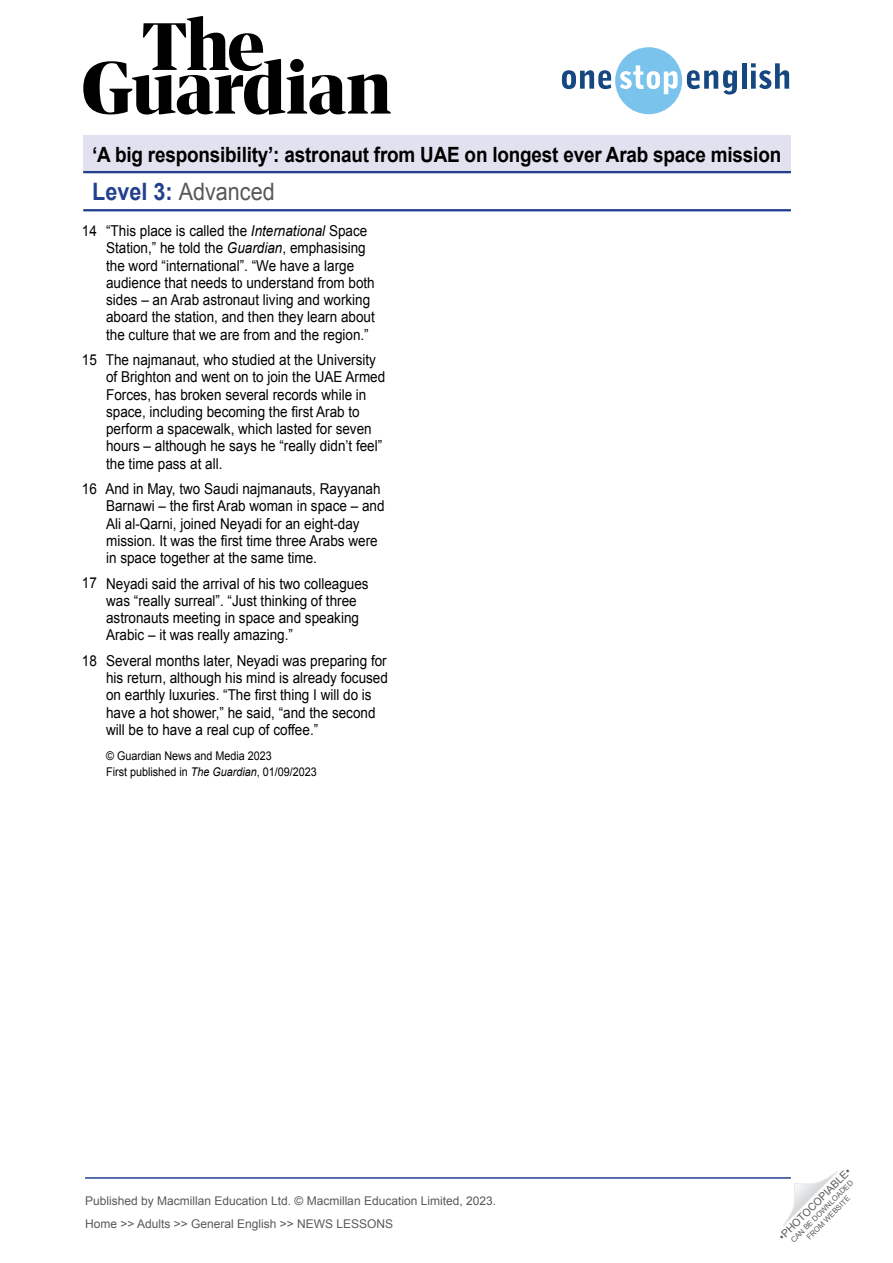
<style>
.page{position:relative;width:893px;height:1263px;background:#fff}
.page>*{position:absolute;margin:0;border:0;box-sizing:border-box;transform-origin:0 0}
.t1{font:24px "Arial";color:#58585a;scale:.9 1}
.t2{font:700 21px "Arial";letter-spacing:-.01em;color:#000;scale:.9 1}
.Article__Body_text{font:15px/17.2px "Arial";color:#000;scale:.9 1}
.t3{font:12px/23px "Arial";color:#58595b}
.Article__FT_copyrigh{font:12px "Arial";color:#000;scale:.9 1}
.t4{font:10.5px "Arial";color:#58595b}
.t5{font:7.5px/9px "Arial";color:#58595b;text-align:center}
.s1{font-weight:700;color:#23408f}
.s2{font-style:italic}
</style>
<div class="page">
<svg style="left:783px;top:1171px;width:55px;height:55px"></svg>
<svg style="left:83px;top:16px;width:308px;height:99px"></svg>
<svg style="left:562px;top:47px;width:175px;height:67px"></svg>
<hr style="left:742px;top:63px;width:4px;height:26px;background:#154780">
<svg style="left:751px;top:63px;width:38px;height:26px"></svg>
<hr style="left:85px;top:1177px;width:706px;height:2px;background:#23408f">
<div style="left:83px;top:136px;width:708px;height:37px;background:#e1e1ef"></div>
<hr style="left:83px;top:171px;width:708px;height:2px;background:#23408f">
<hr style="left:83px;top:209px;width:708px;height:2px;background:#23408f">
<h2 class="t2" style="left:92px;top:141px;width:767px">‘A big responsibility’: astronaut from UAE on longest ever Arab space mission</h2>
<h1 class="t1" style="left:92px;top:176px;width:204px"><span class="s1">Level 3:</span> Advanced</h1>
<p class="Article__Body_text" style="left:106px;top:222px;width:300px">“This place is called the <span class="s2">International</span> Space Station,” he told the <span class="s2">Guardian</span>, emphasising the word “international”. “We have a large audience that needs to understand from both sides – an Arab astronaut living and working aboard the station, and then they learn about the culture that we are from and the region.”</p>
<p class="Article__Body_text" style="left:106px;top:351px;width:312px">The najmanaut, who studied at the University of Brighton and went on to join the UAE Armed Forces, has broken several records while in space, including becoming the first Arab to perform a spacewalk, which lasted for seven hours – although he says he “really didn’t feel” the time pass at all.</p>
<p class="Article__Body_text" style="left:105px;top:480px;width:312px">And in May, two Saudi najmanauts, Rayyanah Barnawi – the first Arab woman in space – and Ali al-Qarni, joined Neyadi for an eight-day mission. It was the first time three Arabs were in space together at the same time.</p>
<p class="Article__Body_text" style="left:106px;top:575px;width:293px">Neyadi said the arrival of his two colleagues was “really surreal”. “Just thinking of three astronauts meeting in space and speaking Arabic – it was really amazing.”</p>
<p class="Article__Body_text" style="left:106px;top:652px;width:315px">Several months later, Neyadi was preparing for his return, although his mind is already focused on earthly luxuries. “The first thing I will do is have a hot shower,” he said, “and the second will be to have a real cup of coffee.”</p>
<p class="Article__FT_copyrigh" style="left:106px;top:748px;width:186px">© Guardian News and Media 2023</p>
<p class="Article__FT_copyrigh" style="left:106px;top:764px;width:236px">First published in <span class="s2">The Guardian</span>, 01/09/2023</p>
<p class="Article__Body_text" style="left:82px;top:222px;width:18px">14</p>
<p class="Article__Body_text" style="left:82px;top:351px;width:18px">15</p>
<p class="Article__Body_text" style="left:82px;top:480px;width:18px">16</p>
<p class="Article__Body_text" style="left:82px;top:575px;width:18px">17</p>
<p class="Article__Body_text" style="left:82px;top:652px;width:18px">18</p>
<p class="t3" style="left:85px;top:1189px;width:413px">Published by Macmillan Education Ltd. © Macmillan Education Limited, 2023.<br>Home &gt;&gt; Adults &gt;&gt; General English &gt;&gt; NEWS LESSONS</p>
<p class="t4" style="left:776px;top:1233px;width:99px;rotate:-45deg">•PHOTOCOPIABLE•</p>
<p class="t5" style="left:789px;top:1238px;width:86px;rotate:-45deg">CAN BE DOWNLOADED<br>FROM WEBSITE</p>
</div>
